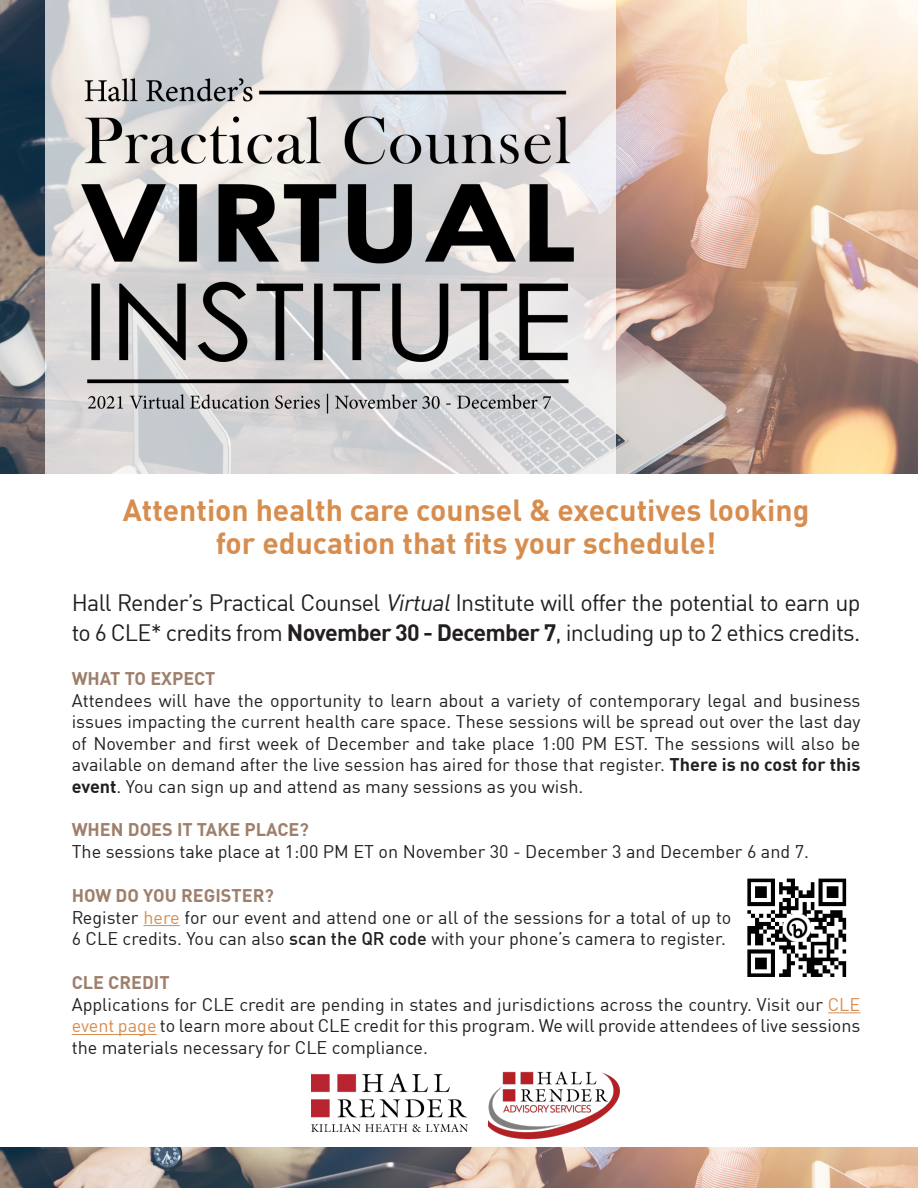
<style>
.page{position:relative;width:918px;height:1188px;background:#fff}
.page>*{position:absolute;margin:0;border:0;box-sizing:border-box;transform-origin:0 0}
.t1{font:700 30px/33px "DIN Offc";color:#d78d4e;text-align:center}
.t2{font:23.25px/30px "DIN Offc";letter-spacing:-.03em;color:#231f20}
.t3{font:18px/21.6px "DIN Offc";color:#231f20;text-align:justify}
.t4{font:700 18px "DIN Offc";color:#9e7f6b}
.s1{font-style:italic}
.s2{font-weight:700}
.s3{color:#d78d4e}
.s4{font-weight:500}
</style>
<div class="page">
<img style="left:0;top:0;width:918px;height:473px">
<svg style="left:45px;top:0;width:571px;height:473px"></svg>
<img style="left:76px;top:72px;width:506px;height:343px">
<hr style="left:143px;top:925px;width:37px;height:1px;background:#d78d4e">
<hr style="left:828px;top:1012px;width:32px;height:1px;background:#d78d4e">
<hr style="left:72px;top:1034px;width:85px;height:1px;background:#d78d4e">
<img style="left:311px;top:1073px;width:157px;height:59px">
<img style="left:489px;top:1071px;width:132px;height:69px">
<img style="left:1px;top:1148px;width:917px;height:40px">
<img style="left:747px;top:878px;width:100px;height:98px">
<p class="t1" style="left:123px;top:492px;width:688px">Attention health care counsel &amp; executives looking for education that fits your schedule!</p>
<p class="t2" style="left:72px;top:587px;width:790px">Hall Render’s Practical Counsel <span class="s1">Virtual</span>Institute will offer the potential to earn up to 6 CLE* credits from <span class="s2">November 30 - December 7</span>, including up to 2 ethics credits.</p>
<p class="t4" style="left:72px;top:667px;width:145px">WHAT TO EXPECT</p>
<p class="t3" style="left:72px;top:689px;width:790px">Attendees will have the opportunity to learn about a variety of contemporary legal and business issues impacting the current health care space. These sessions will be spread out over the last day of November and first week of December and take place 1:00 PM EST. The sessions will also be available on demand after the live session has aired for those that register. <span class="s2">There is no cost for this event</span>. You can sign up and attend as many sessions as you wish.</p>
<p class="t4" style="left:72px;top:818px;width:239px">WHEN DOES IT TAKE PLACE?</p>
<p class="t3" style="left:72px;top:840px;width:739px">The sessions take place at 1:00 PM ET on November 30 - December 3 and December 6 and 7.</p>
<p class="t4" style="left:72px;top:884px;width:204px">HOW DO YOU REGISTER?</p>
<p class="t3" style="left:72px;top:906px;width:661px">Register <span class="s3">here</span> for our event and attend one or all of the sessions for a total of up to<br>6 CLE credits. You can also <span class="s4">scan the QR code</span> with your phone’s camera to register.</p>
<p class="t4" style="left:72px;top:971px;width:100px">CLE CREDIT</p>
<p class="t3" style="left:72px;top:993px;width:790px">Applications for CLE credit are pending in states and jurisdictions across the country. Visit our <span class="s3">CLE event page</span> to learn more about CLE credit for this program. We will provide attendees of live sessions the materials necessary for CLE compliance.</p>
</div>
